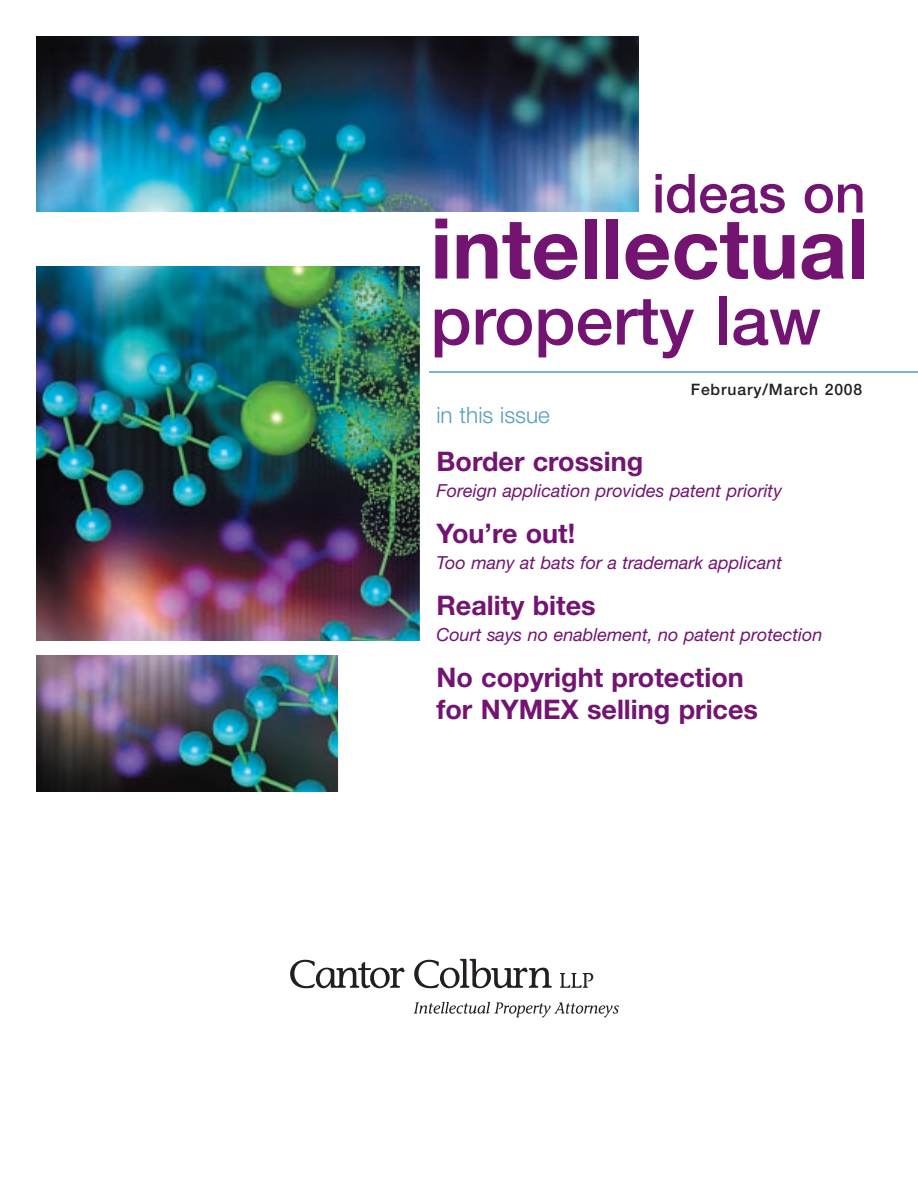
<style>
.page{position:relative;width:918px;height:1188px;background:#fff}
.page>*{position:absolute;margin:0;border:0;box-sizing:border-box;transform-origin:0 0}
.t1{font:700 84px "Helvetica Neue LT Std";color:#731372}
.t2{font:500 67.5px "Helvetica Neue LT Std";color:#731372}
.t3{font:500 54px "Helvetica Neue LT Std";color:#731372}
.t4{font:700 27px/32.4px "Helvetica Neue LT Std";color:#731372}
.t5{font:300 22.5px "Helvetica Neue LT Std";color:#529cbe}
.t6{font:italic 18px "Helvetica Neue LT Std";color:#731372}
.t7{font:500 15.75px "Helvetica Neue LT Std";letter-spacing:.055em;color:#231f20}
</style>
<div class="page">
<img style="left:36px;top:36px;width:603px;height:756px">
<div style="left:36px;top:641px;width:398px;height:14px;background:#fff"></div>
<div style="left:36px;top:212px;width:828px;height:54px;background:#fff"></div>
<hr style="left:429px;top:371px;width:489px;height:2px;background:#529cbe">
<svg style="left:290px;top:960px;width:115px;height:28px"></svg>
<svg style="left:414px;top:959px;width:138px;height:29px"></svg>
<svg style="left:560px;top:973px;width:33px;height:15px"></svg>
<svg style="left:414px;top:1002px;width:205px;height:15px"></svg>
<h3 class="t3" style="left:652px;top:174px;width:215px">ideas on</h3>
<h1 class="t1" style="left:430px;top:219px;width:440px">intellectual</h1>
<h2 class="t2" style="left:430px;top:296px;width:392px">property law</h2>
<p class="t7" style="left:691px;top:384px;width:173px">February/March 2008</p>
<p class="t5" style="left:436px;top:406px;width:115px">in this issue</p>
<h3 class="t4" style="left:436px;top:447px;width:208px">Border crossing</h3>
<p class="t6" style="left:436px;top:484px;width:347px">Foreign application provides patent priority</p>
<h3 class="t4" style="left:436px;top:519px;width:140px">You’re out!</h3>
<p class="t6" style="left:436px;top:556px;width:347px">Too many at bats for a trademark applicant</p>
<h3 class="t4" style="left:436px;top:591px;width:161px">Reality bites</h3>
<p class="t6" style="left:436px;top:628px;width:388px">Court says no enablement, no patent protection</p>
<h3 class="t4" style="left:436px;top:663px;width:323px">No copyright protection for NYMEX selling prices</h3>
</div>
